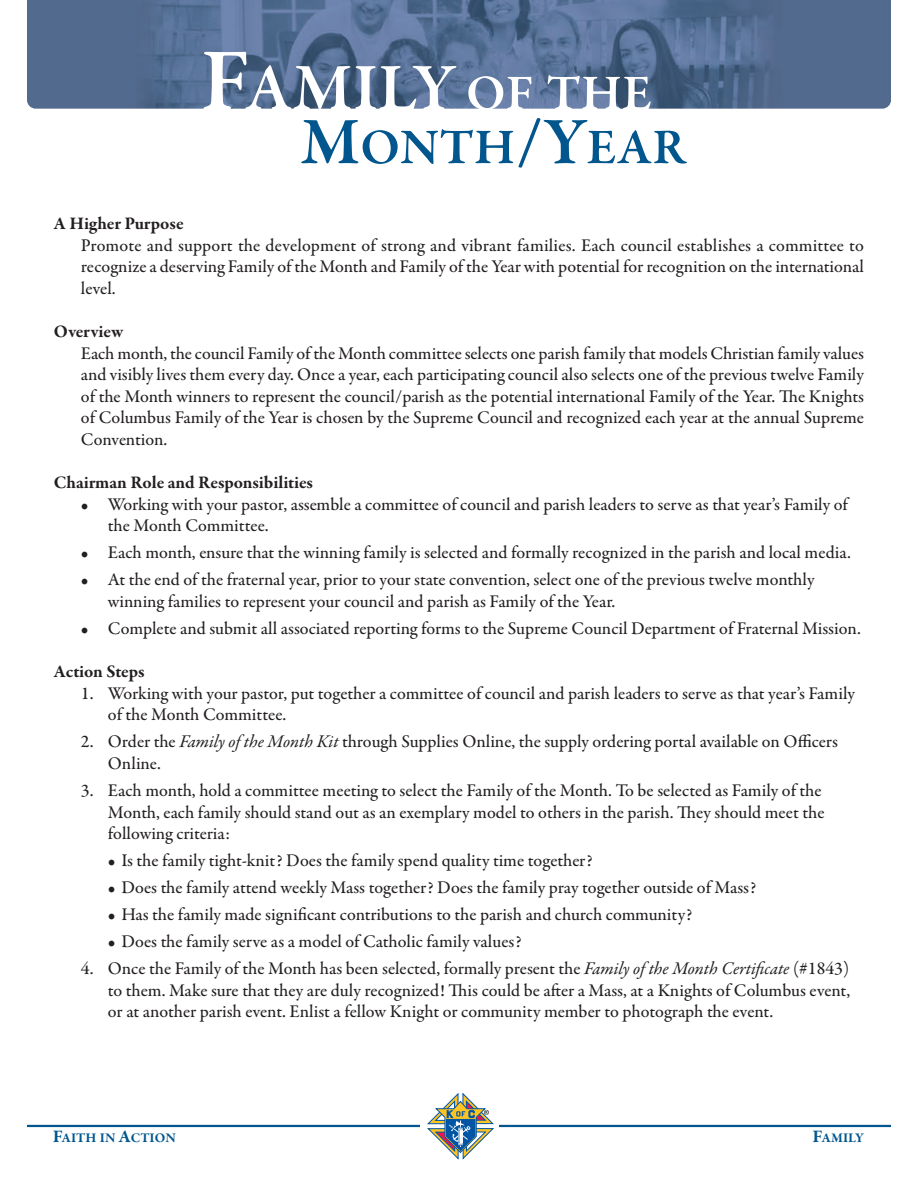
<style>
.page{position:relative;width:918px;height:1188px;background:#fff}
.page>*{position:absolute;margin:0;border:0;box-sizing:border-box;transform-origin:0 0}
.t1{font:600 67.5px "Garamond Premr Pro";letter-spacing:.005em;color:#fff}
.t2{font:600 50.7px "Garamond Premr Pro";letter-spacing:.005em;color:#01568d}
.t3{font:500 18px/21.6px "Garamond Premr Pro";color:#231f20}
.t4{font:700 18px "Garamond Premr Pro";letter-spacing:-.005em;color:#231f20}
.t5{font:700 13.5px "Garamond Premr Pro";color:#01568d}
.s1{font-size:90px}
.s2{font-size:50.7px}
.s3{font-size:67.5px}
.s4{font-weight:400;font-style:italic}
.s5{font-size:18px}
</style>
<div class="page">
<img style="left:28px;top:0;width:863px;height:109px">
<hr style="left:27px;top:1125px;width:864px;height:2px;background:#01568d">
<div style="left:421px;top:1090px;width:78px;height:70px;background:#fff"></div>
<svg style="left:427px;top:1093px;width:66px;height:66px"></svg>
<h1 class="t1" style="left:201px;top:62px;width:453px"><span class="s1">F</span>AMILY <span class="s2">OF THE</span></h1>
<h2 class="t2" style="left:301px;top:127px;width:386px"><span class="s3">M</span>ONTH<span class="s3">/Y</span>EAR</h2>
<p class="t4" style="left:54px;top:216px;width:131px">A Higher Purpose</p>
<p class="t3" style="left:81px;top:236px;width:785px;text-align:justify">Promote and support the development of strong and vibrant families. Each council establishes a committee to recognize a deserving Family of the Month and Family of the Year with potential for recognition on the international level.</p>
<p class="t4" style="left:54px;top:324px;width:71px">Overview</p>
<p class="t3" style="left:81px;top:344px;width:785px;text-align:justify">Each month, the council Family of the Month committee selects one parish family that models Christian family values and visibly lives them every day. Once a year, each participating council also selects one of the previous twelve Family of the Month winners to represent the council/parish as the potential international Family of the Year. The Knights of Columbus Family of the Year is chosen by the Supreme Council and recognized each year at the annual Supreme Convention.</p>
<p class="t4" style="left:54px;top:476px;width:261px">Chairman Role and Responsibilities</p>
<p class="t3" style="left:108px;top:495px;width:741px;text-indent:-27px">• Working with your pastor, assemble a committee of council and parish leaders to serve as that year’s Family of the Month Committee.</p>
<p class="t3" style="left:81px;top:544px;width:772px">• Each month, ensure that the winning family is selected and formally recognized in the parish and local media.</p>
<p class="t3" style="left:108px;top:571px;width:708px;text-indent:-27px">• At the end of the fraternal year, prior to your state convention, select one of the previous twelve monthly winning families to represent your council and parish as Family of the Year.</p>
<p class="t3" style="left:81px;top:619px;width:781px">• Complete and submit all associated reporting forms to the Supreme Council Department of Fraternal Mission.</p>
<p class="t4" style="left:54px;top:665px;width:92px">Action Steps</p>
<p class="t3" style="left:108px;top:684px;width:749px;text-indent:-27px">1. Working with your pastor, put together a committee of council and parish leaders to serve as that year’s Family of the Month Committee.</p>
<p class="t3" style="left:108px;top:733px;width:732px;text-indent:-27px">2. Order the <span class="s4">Family of the Month Kit</span> through Supplies Online, the supply ordering portal available on Officers<br>Online.</p>
<p class="t3" style="left:108px;top:781px;width:718px;text-indent:-27px">3. Each month, hold a committee meeting to select the Family of the Month. To be selected as Family of the<br>Month, each family should stand out as an exemplary model to others in the parish. They should meet the following criteria:</p>
<p class="t3" style="left:108px;top:851px;width:486px">• Is the family tight-knit? Does the family spend quality time together?</p>
<p class="t3" style="left:108px;top:878px;width:650px">• Does the family attend weekly Mass together? Does the family pray together outside of Mass?</p>
<p class="t3" style="left:108px;top:905px;width:586px">• Has the family made significant contributions to the parish and church community?</p>
<p class="t3" style="left:108px;top:932px;width:415px">• Does the family serve as a model of Catholic family values?</p>
<p class="t3" style="left:108px;top:959px;width:744px;text-align:justify;text-indent:-27px">4. Once the Family of the Month has been selected, formally present the <span class="s4">Family of the Month Certificate</span> (#1843) to them. Make sure that they are duly recognized! This could be after a Mass, at a Knights of Columbus event, or at another parish event. Enlist a fellow Knight or community member to photograph the event.</p>
<p class="t5" style="left:53px;top:1132px;width:125px"><span class="s5">F</span>AITH IN <span class="s5">A</span>CTION</p>
<p class="t5" style="left:812px;top:1132px;width:53px"><span class="s5">F</span>AMILY</p>
</div>
